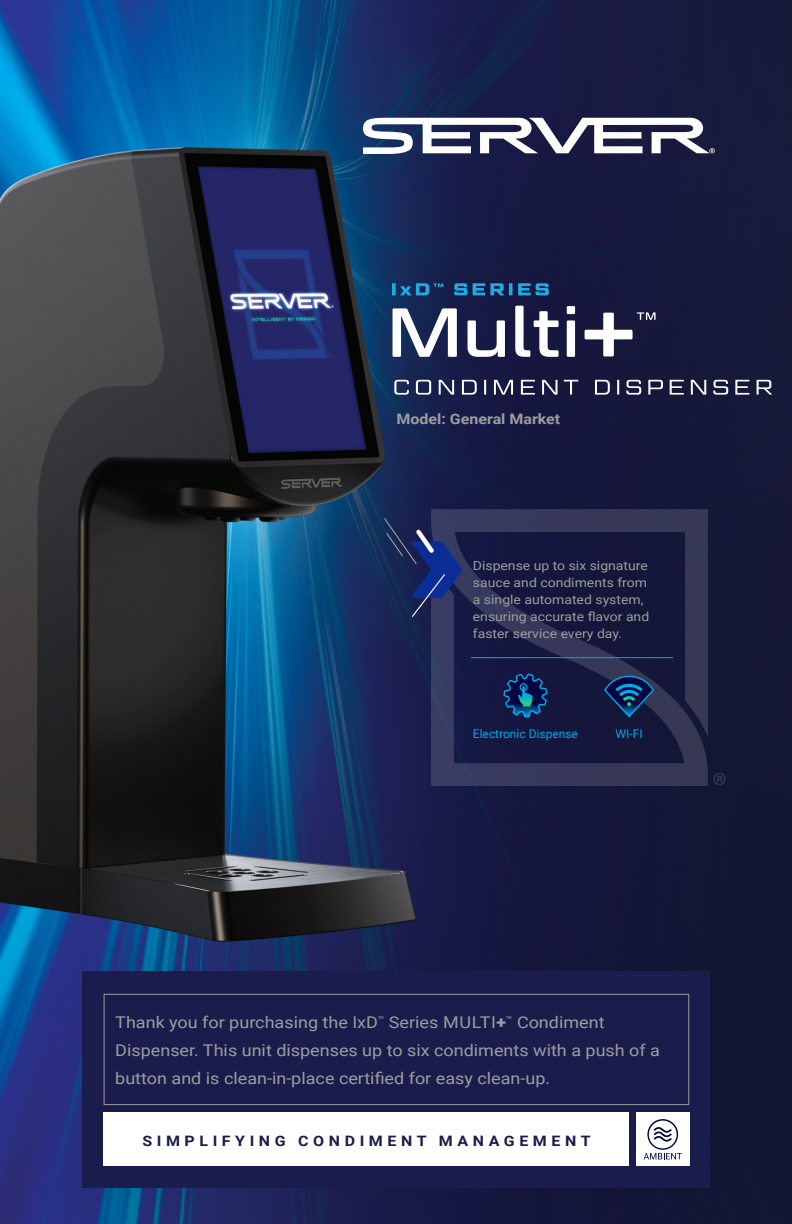
<style>
.page{position:relative;width:792px;height:1224px;background:#fff}
.page>*{position:absolute;margin:0;border:0;box-sizing:border-box;transform-origin:0 0}
.Cover_Paragraph{font:16.2px/28px "Roboto";color:#9c9d9d;scale:1.11 1}
.Cover_Paragraph-2{font:700 14.4px "Roboto";letter-spacing:.285em;color:#1a1d4c;scale:1.11 1}
.Manual_Number{font:700 14.4px "Roboto";color:#9c9d9d;scale:1.11 1}
.Body_Paragraph{font:12.6px/17px "Roboto";color:#9c9d9d;scale:1.11 1}
.t1{font:12px "Roboto";color:#00a7e0}
.s1{font-weight:900}
</style>
<div class="page">
<img style="left:0;top:0;width:792px;height:1224px">
<div style="left:82px;top:972px;width:628px;height:216px;background:#1a1d4c"></div>
<svg style="left:431px;top:509px;width:277px;height:277px;background:#212347"></svg>
<svg style="left:713px;top:773px;width:13px;height:12px"></svg>
<div style="left:104px;top:1113px;width:525px;height:53px;background:#fff"></div>
<div style="left:636px;top:1113px;width:53px;height:53px;background:#fff"></div>
<svg style="left:363px;top:118px;width:352px;height:36px"></svg>
<svg style="left:644px;top:1119px;width:38px;height:40px"></svg>
<svg style="left:383px;top:517px;width:79px;height:101px;background:#203066"></svg>
<svg style="left:604px;top:676px;width:50px;height:41px;background:#0d3260"></svg>
<svg style="left:503px;top:674px;width:44px;height:43px;background:#073869"></svg>
<hr style="left:471px;top:657px;width:202px;height:1px;background:#00a7e0">
<div style="left:104px;top:994px;width:585px;height:111px;border:1px solid #9c9d9d"></div>
<svg style="left:392px;top:283px;width:4px;height:12px"></svg>
<svg style="left:400px;top:283px;width:43px;height:12px"></svg>
<svg style="left:454px;top:283px;width:50px;height:12px"></svg>
<svg style="left:509px;top:283px;width:4px;height:12px"></svg>
<svg style="left:518px;top:283px;width:31px;height:12px"></svg>
<svg style="left:393px;top:308px;width:64px;height:49px"></svg>
<svg style="left:468px;top:320px;width:37px;height:37px"></svg>
<svg style="left:515px;top:306px;width:44px;height:51px"></svg>
<svg style="left:567px;top:306px;width:8px;height:51px"></svg>
<svg style="left:585px;top:312px;width:71px;height:44px"></svg>
<svg style="left:394px;top:380px;width:15px;height:15px"></svg>
<svg style="left:416px;top:380px;width:15px;height:15px"></svg>
<svg style="left:439px;top:380px;width:15px;height:15px"></svg>
<svg style="left:462px;top:380px;width:15px;height:15px"></svg>
<svg style="left:484px;top:380px;width:2px;height:15px"></svg>
<svg style="left:494px;top:380px;width:19px;height:15px"></svg>
<svg style="left:521px;top:380px;width:14px;height:15px"></svg>
<svg style="left:542px;top:380px;width:15px;height:15px"></svg>
<svg style="left:564px;top:380px;width:14px;height:15px"></svg>
<svg style="left:595px;top:380px;width:15px;height:15px"></svg>
<svg style="left:617px;top:380px;width:2px;height:15px"></svg>
<svg style="left:626px;top:380px;width:15px;height:15px"></svg>
<svg style="left:648px;top:380px;width:15px;height:15px"></svg>
<svg style="left:670px;top:380px;width:14px;height:15px"></svg>
<svg style="left:691px;top:380px;width:15px;height:15px"></svg>
<svg style="left:713px;top:380px;width:15px;height:15px"></svg>
<svg style="left:735px;top:380px;width:14px;height:15px"></svg>
<svg style="left:757px;top:380px;width:15px;height:15px"></svg>
<p class="Manual_Number" style="left:396px;top:408px;width:149px">Model: General Market</p>
<p class="Body_Paragraph" style="left:473px;top:557px;width:160px">Dispense up to six signature sauce and condiments from a single automated system, ensuring accurate flavor and faster service every day.</p>
<p class="t1" style="left:473px;top:725px;width:107px">Electronic Dispense</p>
<p class="t1" style="left:616px;top:725px;width:29px">WI-FI</p>
<p class="Cover_Paragraph" style="left:115px;top:1008px;width:492px">Thank you for purchasing the IxD<sup>™</sup> Series MULTI<span class="s1">+</span><sup>™</sup> Condiment<br>Dispenser. This unit dispenses up to six condiments with a push of a button and is clean-in-place certified for easy clean-up.</p>
<p class="Cover_Paragraph-2" style="left:142px;top:1131px;width:405px">SIMPLIFYING CONDIMENT MANAGEMENT</p>
</div>
